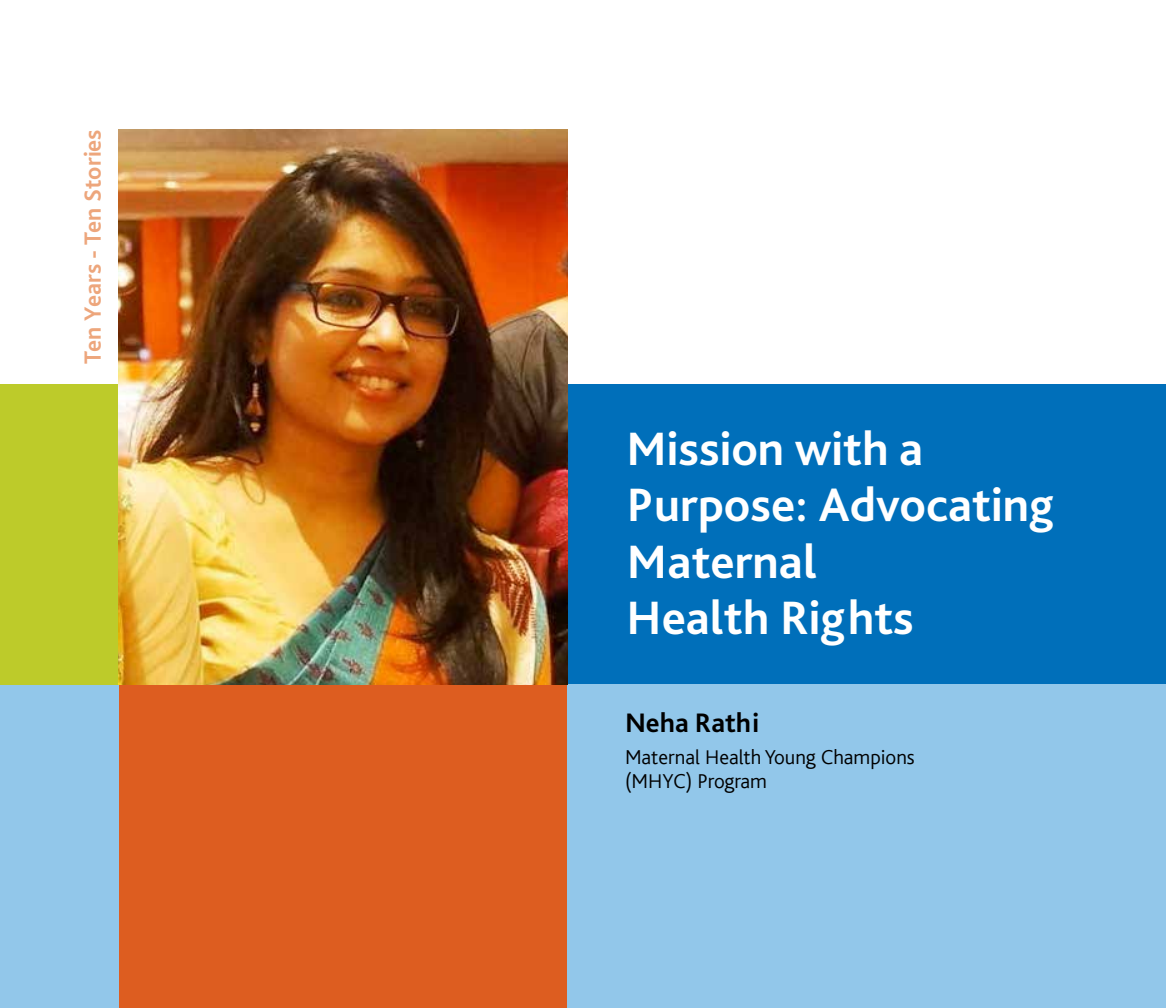
<style>
.page{position:relative;width:1166px;height:1008px;background:#fff}
.page>*{position:absolute;margin:0;border:0;box-sizing:border-box;transform-origin:0 0}
.t1{font:700 49px/56px "Bliss Pro";color:#fff}
.t2{font:700 28px "Bliss Pro";color:#000}
.t3{font:700 24.5px "Bliss Pro";color:#eda67c}
.t4{font:300 21px/24.5px "Bliss";color:#000}
</style>
<div class="page">
<div style="left:0;top:684px;width:119px;height:324px;background:#92c7ea"></div>
<div style="left:119px;top:684px;width:448px;height:324px;background:#dd5d20"></div>
<div style="left:567px;top:384px;width:599px;height:300px;background:#006fba"></div>
<div style="left:567px;top:684px;width:599px;height:324px;background:#92c7ea"></div>
<div style="left:0;top:384px;width:119px;height:300px;background:#bdcb2a"></div>
<img style="left:119px;top:129px;width:448px;height:555px">
<p class="t3" style="left:78px;top:364px;width:236px;rotate:-90deg">Ten Years - Ten Stories</p>
<p class="t1" style="left:626px;top:420px;width:429px">Mission with a<br>Purpose: Advocating<br>Maternal<br>Health Rights</p>
<p class="t2" style="left:625px;top:705px;width:136px">Neha Rathi</p>
<p class="t4" style="left:625px;top:745px;width:291px">Maternal Health Young Champions (MHYC) Program</p>
</div>
